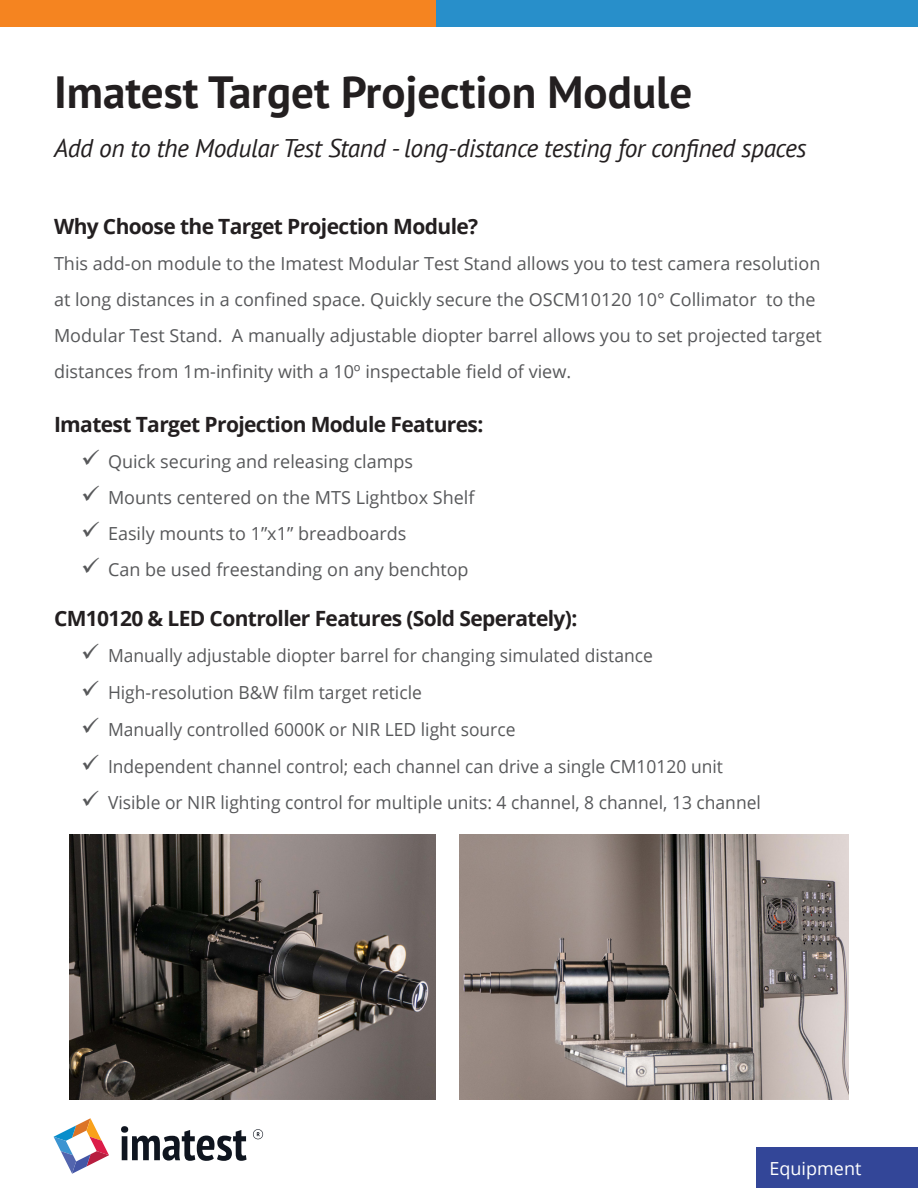
<style>
.page{position:relative;width:918px;height:1188px;background:#fff}
.page>*{position:absolute;margin:0;border:0;box-sizing:border-box;transform-origin:0 0}
.Page_Heading_2020{font:700 45px "PT Sans";color:#231f20}
.Page_Heading_SubTitl{font:italic 25.5px "PT Sans";letter-spacing:-.02em;color:#231f20}
.Subheader_2_2020{font:700 21px "Open Sans";letter-spacing:-.03em;color:#231f20}
.Subheader_1-_2020{font:700 21px "Open Sans";letter-spacing:-.03em;color:#231f20}
.Body_-_Old{font:18px/36px "Open Sans";color:#57585a}
.t1{font:18px "Open Sans";color:#fff}
</style>
<div class="page">
<div style="left:0;top:0;width:436px;height:27px;background:#f58420"></div>
<div style="left:436px;top:0;width:482px;height:27px;background:#288fca"></div>
<div style="left:756px;top:1148px;width:162px;height:40px;background:#334698"></div>
<svg style="left:54px;top:1118px;width:55px;height:56px"></svg>
<svg style="left:121px;top:1126px;width:126px;height:35px"></svg>
<svg style="left:253px;top:1129px;width:10px;height:10px"></svg>
<img style="left:69px;top:835px;width:366px;height:265px">
<img style="left:459px;top:835px;width:390px;height:265px">
<p class="Page_Heading_2020" style="left:54px;top:62px;width:640px">Imatest Target Projection Module</p>
<p class="Page_Heading_SubTitl" style="left:54px;top:132px;width:754px">Add on to the Modular Test Stand - long-distance testing for confined spaces</p>
<p class="Subheader_1-_2020" style="left:54px;top:212px;width:426px">Why Choose the Target Projection Module?</p>
<p class="Body_-_Old" style="left:54px;top:245px;width:769px">This add-on module to the Imatest Modular Test Stand allows you to test camera resolution at long distances in a confined space. Quickly secure the OSCM10120 10° Collimator to the Modular Test Stand. A manually adjustable diopter barrel allows you to set projected target distances from 1m-infinity with a 10º inspectable field of view.</p>
<p class="Subheader_2_2020" style="left:54px;top:410px;width:431px">Imatest Target Projection Module Features:</p>
<p class="Body_-_Old" style="left:108px;top:443px;width:307px">Quick securing and releasing clamps</p>
<p class="Body_-_Old" style="left:108px;top:479px;width:368px">Mounts centered on the MTS Lightbox Shelf</p>
<p class="Body_-_Old" style="left:108px;top:515px;width:300px">Easily mounts to 1”x1” breadboards</p>
<p class="Body_-_Old" style="left:108px;top:551px;width:362px">Can be used freestanding on any benchtop</p>
<p class="Subheader_2_2020" style="left:54px;top:603px;width:525px">CM10120 &amp; LED Controller Features (Sold Seperately):</p>
<p class="Body_-_Old" style="left:108px;top:637px;width:546px">Manually adjustable diopter barrel for changing simulated distance</p>
<p class="Body_-_Old" style="left:108px;top:674px;width:315px">High-resolution B&amp;W film target reticle</p>
<p class="Body_-_Old" style="left:108px;top:711px;width:409px">Manually controlled 6000K or NIR LED light source</p>
<p class="Body_-_Old" style="left:108px;top:748px;width:617px">Independent channel control; each channel can drive a single CM10120 unit</p>
<p class="Body_-_Old" style="left:108px;top:784px;width:654px">Visible or NIR lighting control for multiple units: 4 channel, 8 channel, 13 channel</p>
<p class="t1" style="left:770px;top:1156px;width:93px">Equipment</p>
</div>
